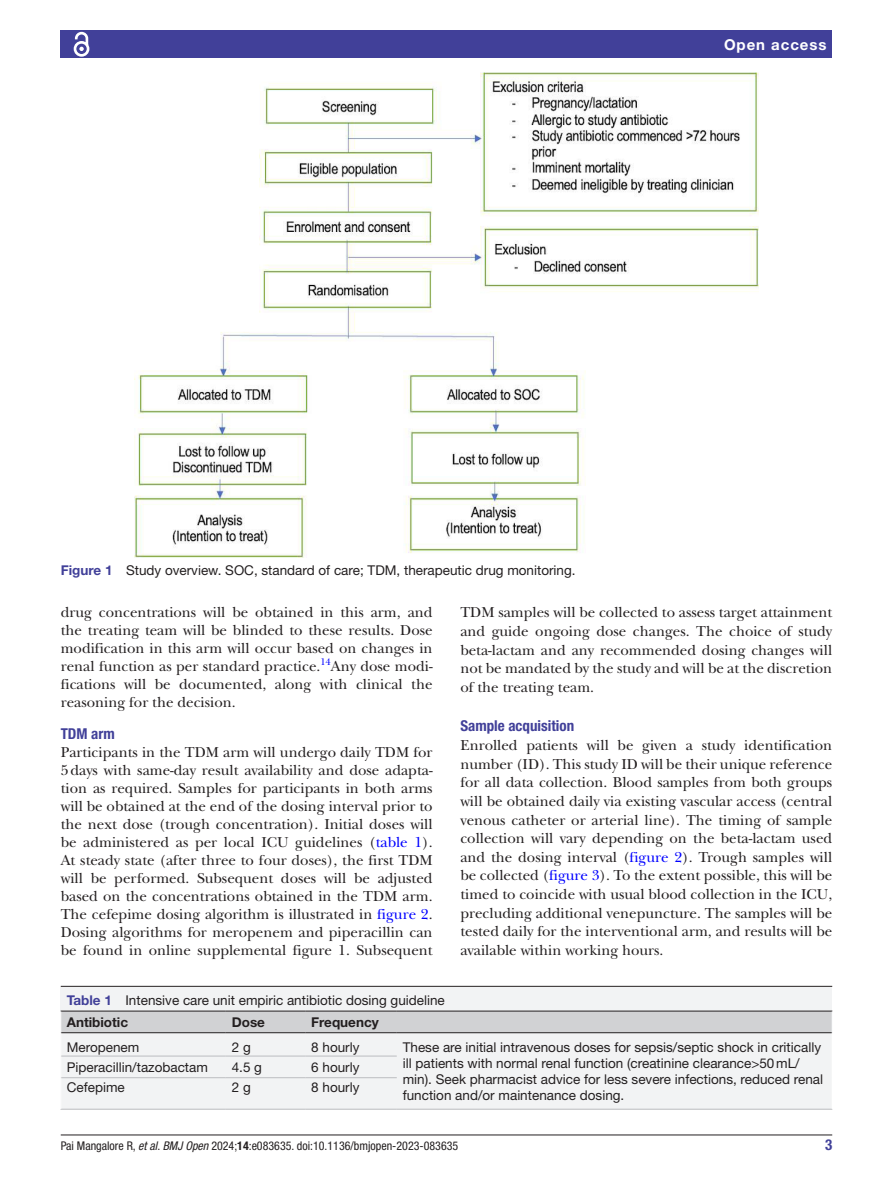
<style>
.page{position:relative;width:893px;height:1191px;background:#fff}
.page>*{position:absolute;margin:0;border:0;box-sizing:border-box;transform-origin:0 0}
.t1{font:15px/18px "New Baskerville";color:#231f20;text-align:justify}
.t2{font:700 condensed 15px "Helvetica Neue LT Std";color:#414099}
.t3{font:700 15px "Helvetica Neue LT Std";letter-spacing:.065em;color:#fff}
.t4{font:13.5px/16.2px "Helvetica Neue LT Std";color:#231f20}
.t5{font:700 13.5px "Helvetica Neue LT Std";color:#231f20}
.t6{font:condensed 12px "Helvetica Neue LT Std";color:#231f20}
.t7{font:9.9px "New Baskerville";color:#00f}
.s1{font-weight:700;color:#414099}
.s2{color:#00f}
.s3{font-weight:700}
.s4{font-style:italic}
</style>
<div class="page">
<hr style="left:61px;top:1134px;width:771px;height:1px;background:#231f20">
<div style="left:61px;top:31px;width:771px;height:27px;background:#414099"></div>
<svg style="left:73px;top:31px;width:17px;height:26px"></svg>
<img style="left:134px;top:73px;width:624px;height:485px">
<div style="left:61px;top:986px;width:771px;height:123px;background:#f2f3f4"></div>
<hr style="left:61px;top:986px;width:771px;height:1px;background:#231f20">
<hr style="left:397px;top:1109px;width:435px;height:1px;background:#bcbdc0">
<hr style="left:61px;top:1010px;width:165px;height:1px;background:#231f20">
<hr style="left:226px;top:1010px;width:79px;height:1px;background:#231f20">
<hr style="left:305px;top:1010px;width:92px;height:1px;background:#231f20">
<hr style="left:397px;top:1010px;width:435px;height:1px;background:#231f20">
<hr style="left:61px;top:1077px;width:165px;height:1px;background:#bcbdc0">
<hr style="left:61px;top:1109px;width:165px;height:1px;background:#bcbdc0">
<hr style="left:226px;top:1077px;width:79px;height:1px;background:#bcbdc0">
<hr style="left:226px;top:1109px;width:79px;height:1px;background:#bcbdc0">
<hr style="left:305px;top:1077px;width:92px;height:1px;background:#bcbdc0">
<hr style="left:305px;top:1109px;width:92px;height:1px;background:#bcbdc0">
<svg style="left:60px;top:1011px;width:773px;height:46px"></svg>
<p class="t3" style="left:724px;top:35px;width:104px">Open access</p>
<p class="t4" style="left:61px;top:562px;width:516px"><span class="s1">Figure 1</span> Study overview. SOC, standard of care; TDM, therapeutic drug monitoring.</p>
<p class="t1" style="left:61px;top:603px;width:373px">drug concentrations will be obtained in this arm, and the treating team will be blinded to these results. Dose modification in this arm will occur based on changes in renal function as per standard practice.</p>
<p class="t7" style="left:320px;top:655px;width:12px">14</p>
<p class="t1" style="left:61px;top:657px;width:373px;text-indent:270px">Any dose modi&shy;fications will be documented, along with clinical the reasoning for the decision.</p>
<p class="t2" style="left:61px;top:724px;width:56px">TDM arm</p>
<p class="t1" style="left:61px;top:743px;width:373px">Participants in the TDM arm will undergo daily TDM for 5days with same-day result availability and dose adapta&shy;tion as required. Samples for participants in both arms will be obtained at the end of the dosing interval prior to the next dose (trough concentration). Initial doses will be administered as per local ICU guidelines (<span class="s2">table 1</span>).<br>At steady state (after three to four doses), the first TDM will be performed. Subsequent doses will be adjusted based on the concentrations obtained in the TDM arm.<br>The cefepime dosing algorithm is illustrated in <span class="s2">figure 2</span>.<br>Dosing algorithms for meropenem and piperacillin can be found in online supplemental figure 1. Subsequent</p>
<p class="t4" style="left:67px;top:988px;width:380px;line-height:22px"><span class="s1">Table 1</span> Intensive care unit empiric antibiotic dosing guideline<br><span class="s3">Antibiotic</span></p>
<p class="t5" style="left:232px;top:1013px;width:35px">Dose</p>
<p class="t5" style="left:311px;top:1013px;width:69px">Frequency</p>
<p class="t1" style="left:460px;top:603px;width:373px;line-height:18.6px">TDM samples will be collected to assess target attainment and guide ongoing dose changes. The choice of study beta-lactam and any recommended dosing changes will not be mandated by the study and will be at the discretion of the treating team.</p>
<p class="t2" style="left:460px;top:717px;width:115px">Sample acquisition</p>
<p class="t1" style="left:460px;top:736px;width:373px;line-height:18.6px">Enrolled patients will be given a study identification number (ID). This study ID will be their unique reference for all data collection. Blood samples from both groups will be obtained daily via existing vascular access (central venous catheter or arterial line). The timing of sample collection will vary depending on the beta-lactam used and the dosing interval (<span class="s2">figure 2</span>). Trough samples will be collected (<span class="s2">figure 3</span>). To the extent possible, this will be timed to coincide with usual blood collection in the ICU, precluding additional venepuncture. The samples will be tested daily for the interventional arm, and results will be available within working hours.</p>
<p class="t4" style="left:67px;top:1038px;width:74px">Meropenem</p>
<p class="t4" style="left:232px;top:1038px;width:21px">2 g</p>
<p class="t4" style="left:311px;top:1038px;width:50px">8 hourly</p>
<p class="t4" style="left:403px;top:1038px;width:422px">These are initial intravenous doses for sepsis/septic shock in critically ill patients with normal renal function (creatinine clearance&gt;50mL/ min). Seek pharmacist advice for less severe infections, reduced renal function and/or maintenance dosing.</p>
<p class="t4" style="left:67px;top:1058px;width:143px">Piperacillin/tazobactam</p>
<p class="t4" style="left:232px;top:1058px;width:32px">4.5 g</p>
<p class="t4" style="left:311px;top:1058px;width:50px">6 hourly</p>
<p class="t4" style="left:67px;top:1078px;width:60px">Cefepime</p>
<p class="t4" style="left:232px;top:1078px;width:21px">2 g</p>
<p class="t4" style="left:311px;top:1078px;width:50px">8 hourly</p>
<p class="t6" style="left:61px;top:1138px;width:399px">Pai Mangalore R, <span class="s4">et al</span>. <span class="s4">BMJ Open</span> 2024;<span class="s3">14</span>:e083635. doi:10.1136/bmjopen-2023-083635</p>
<p class="t2" style="left:825px;top:1135px;width:9px">3</p>
</div>
